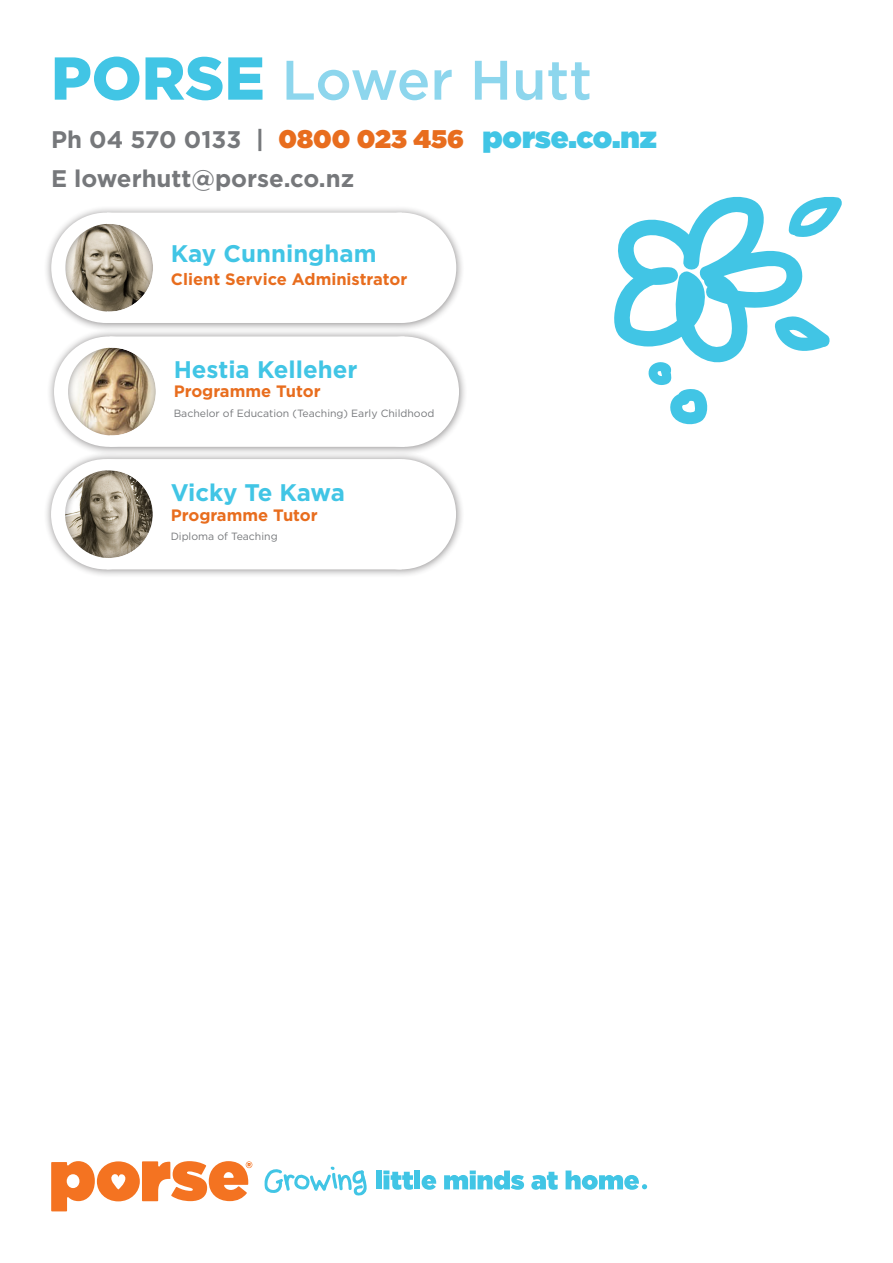
<style>
.page{position:relative;width:893px;height:1263px;background:#fff}
.page>*{position:absolute;margin:0;border:0;box-sizing:border-box;transform-origin:0 0}
.Subject_Heading{font:500 55.5px "Gotham";color:#8dd6ed}
.t1{font:700 24px "Gotham";color:#76787b}
.t2{font:700 24px "Gotham";color:#41c5e5}
.t3{font:700 16.5px "Gotham";color:#e86d1e}
.t4{font:10.5px "Gotham";color:#76787b}
.s1{font-weight:900;font-size:60.3px;color:#41c5e5}
.s2{font-weight:900;font-size:25.5px;color:#e86d1e}
.s3{font-weight:900;font-size:30px;color:#41c5e5}
</style>
<div class="page">
<svg style="left:614px;top:196px;width:228px;height:229px"></svg>
<div style="left:44px;top:205px;width:421px;height:127px;background:#231f20;opacity:.5"></div>
<div style="left:347px;top:213px;width:109px;height:110px;background:#fff;border-radius:50%"></div>
<svg style="left:51px;top:213px;width:343px;height:110px"></svg>
<div style="left:43px;top:451px;width:422px;height:127px;background:#231f20;opacity:.5"></div>
<div style="left:346px;top:459px;width:110px;height:110px;background:#fff;border-radius:50%"></div>
<svg style="left:51px;top:459px;width:343px;height:110px"></svg>
<div style="left:46px;top:329px;width:422px;height:126px;background:#231f20;opacity:.5"></div>
<div style="left:349px;top:336px;width:110px;height:111px;background:#fff;border-radius:50%"></div>
<svg style="left:54px;top:336px;width:351px;height:111px"></svg>
<svg style="left:51px;top:1161px;width:201px;height:50px"></svg>
<svg style="left:264px;top:1166px;width:103px;height:30px"></svg>
<div style="left:376px;top:1170px;width:6px;height:19px;background:#41c5e5"></div>
<svg style="left:383px;top:1170px;width:30px;height:20px"></svg>
<div style="left:414px;top:1170px;width:6px;height:19px;background:#41c5e5"></div>
<svg style="left:422px;top:1175px;width:14px;height:15px"></svg>
<svg style="left:444px;top:1170px;width:80px;height:20px"></svg>
<svg style="left:531px;top:1172px;width:27px;height:18px"></svg>
<svg style="left:566px;top:1170px;width:81px;height:20px"></svg>
<p class="Subject_Heading" style="left:51px;top:44px;width:543px"><span class="s1">PORSE</span> Lower Hutt</p>
<p class="t1" style="left:51px;top:124px;width:607px">Ph 04 570 0133 | <span class="s2">0800 023 456</span> <span class="s3">porse.co.nz</span></p>
<p class="t1" style="left:51px;top:162px;width:305px">E lowerhutt@porse.co.nz</p>
<p class="t2" style="left:171px;top:238px;width:207px">Kay Cunningham</p>
<p class="t3" style="left:171px;top:268px;width:238px">Client Service Administrator</p>
<p class="t2" style="left:174px;top:353px;width:185px">Hestia Kelleher</p>
<p class="t3" style="left:174px;top:380px;width:149px">Programme Tutor</p>
<p class="t4" style="left:174px;top:406px;width:262px">Bachelor of Education (Teaching) Early Childhood</p>
<p class="t2" style="left:171px;top:477px;width:176px">Vicky Te Kawa</p>
<p class="t3" style="left:171px;top:504px;width:149px">Programme Tutor</p>
<p class="t4" style="left:171px;top:530px;width:108px">Diploma of Teaching</p>
</div>
